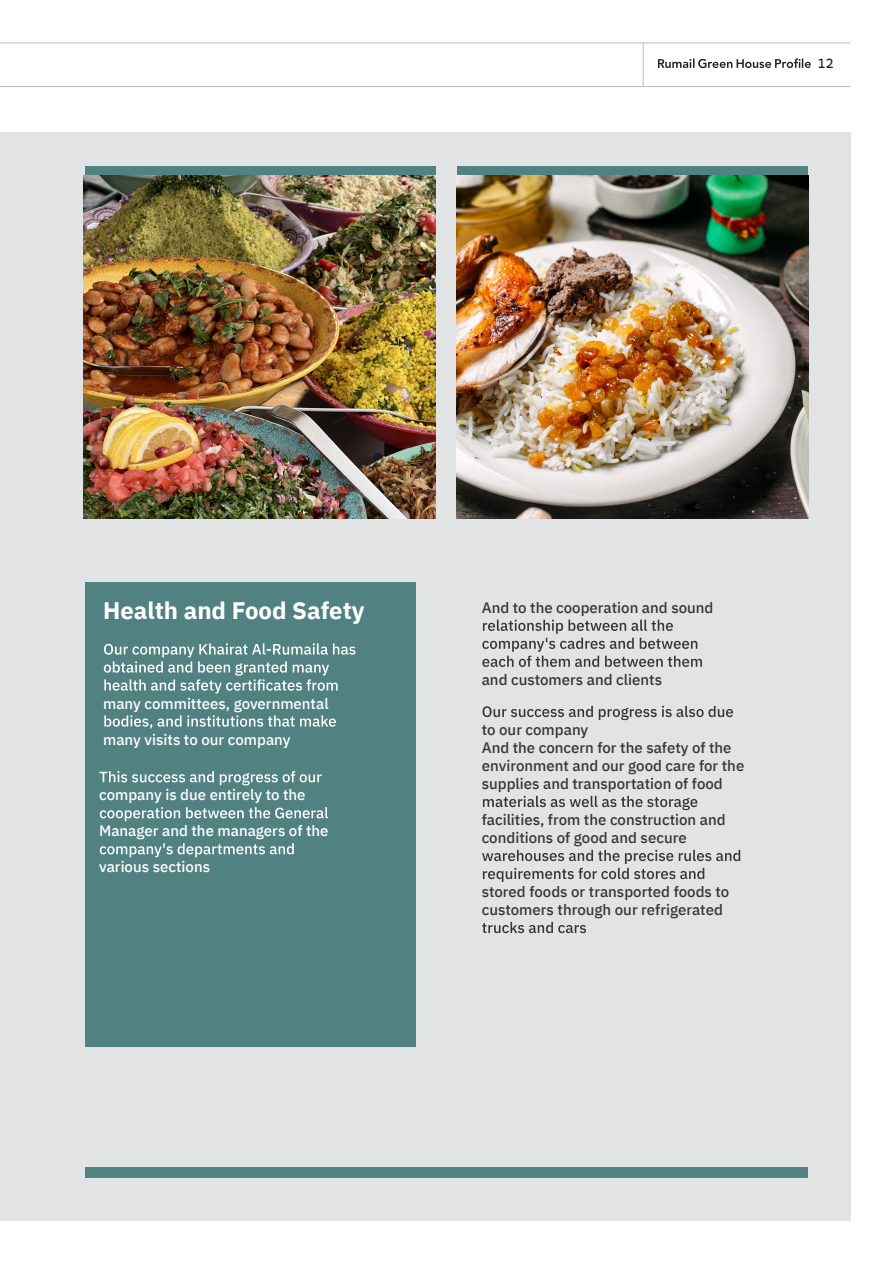
<style>
.page{position:relative;width:893px;height:1263px;background:#fff}
.page>*{position:absolute;margin:0;border:0;box-sizing:border-box;transform-origin:0 0}
.t1{font:700 23.85px "IBM Plex Sans Arabic";color:#fff}
.t2{font:500 15px/18px "IBM Plex Sans Arabic";color:#353635}
.t3{font:500 15px "IBM Plex Sans Arabic";color:#fff}
.t4{font:13.5px "Lato";color:#010101}
.t5{font:13.5px "Cascadia Code";color:#231f20}
</style>
<div class="page">
<div style="left:0;top:132px;width:850px;height:1088px;background:#e2e3e4"></div>
<hr style="left:0;top:43px;width:850px;height:1px;background:#b9babc">
<hr style="left:0;top:86px;width:850px;height:1px;background:#b9babc">
<hr style="left:643px;top:43px;width:1px;height:44px;background:#b9babc">
<div style="left:85px;top:582px;width:330px;height:464px;background:#518181"></div>
<div style="left:85px;top:1167px;width:723px;height:11px;background:#518181"></div>
<div style="left:85px;top:166px;width:351px;height:9px;background:#518181"></div>
<div style="left:457px;top:166px;width:351px;height:9px;background:#518181"></div>
<svg style="left:104px;top:643px;width:251px;height:50px"></svg>
<svg style="left:104px;top:715px;width:232px;height:13px"></svg>
<svg style="left:100px;top:771px;width:222px;height:14px"></svg>
<svg style="left:100px;top:807px;width:228px;height:14px"></svg>
<svg style="left:100px;top:843px;width:194px;height:14px"></svg>
<svg style="left:482px;top:620px;width:220px;height:47px"></svg>
<svg style="left:483px;top:706px;width:250px;height:14px"></svg>
<svg style="left:483px;top:796px;width:214px;height:14px"></svg>
<svg style="left:482px;top:850px;width:258px;height:32px"></svg>
<svg style="left:482px;top:922px;width:104px;height:11px"></svg>
<img style="left:83px;top:175px;width:353px;height:344px">
<img style="left:456px;top:175px;width:353px;height:344px">
<svg style="left:658px;top:58px;width:153px;height:10px"></svg>
<p class="t4" style="left:821px;top:55px;width:17px">13</p>
<p class="t5" style="left:818px;top:53px;width:17px">12</p>
<h1 class="t1" style="left:103px;top:597px;width:263px">Health and Food Safety</h1>
<p class="t3" style="left:103px;top:694px;width:227px">many committees, governmental</p>
<p class="t3" style="left:103px;top:730px;width:189px">many visits to our company</p>
<p class="t3" style="left:99px;top:786px;width:208px">company is due entirely to the</p>
<p class="t3" style="left:99px;top:822px;width:231px">Manager and the managers of the</p>
<p class="t3" style="left:99px;top:858px;width:113px">various sections</p>
<p class="t2" style="left:482px;top:599px;width:233px">And to the cooperation and sound</p>
<p class="t2" style="left:482px;top:671px;width:182px">and customers and clients</p>
<p class="t2" style="left:482px;top:721px;width:264px">to our company<br>And the concern for the safety of the environment and our good care for the supplies and transportation of food</p>
<p class="t2" style="left:482px;top:811px;width:245px">facilities, from the construction and conditions of good and secure</p>
<p class="t2" style="left:482px;top:883px;width:249px">stored foods or transported foods to customers through our refrigerated</p>
</div>
